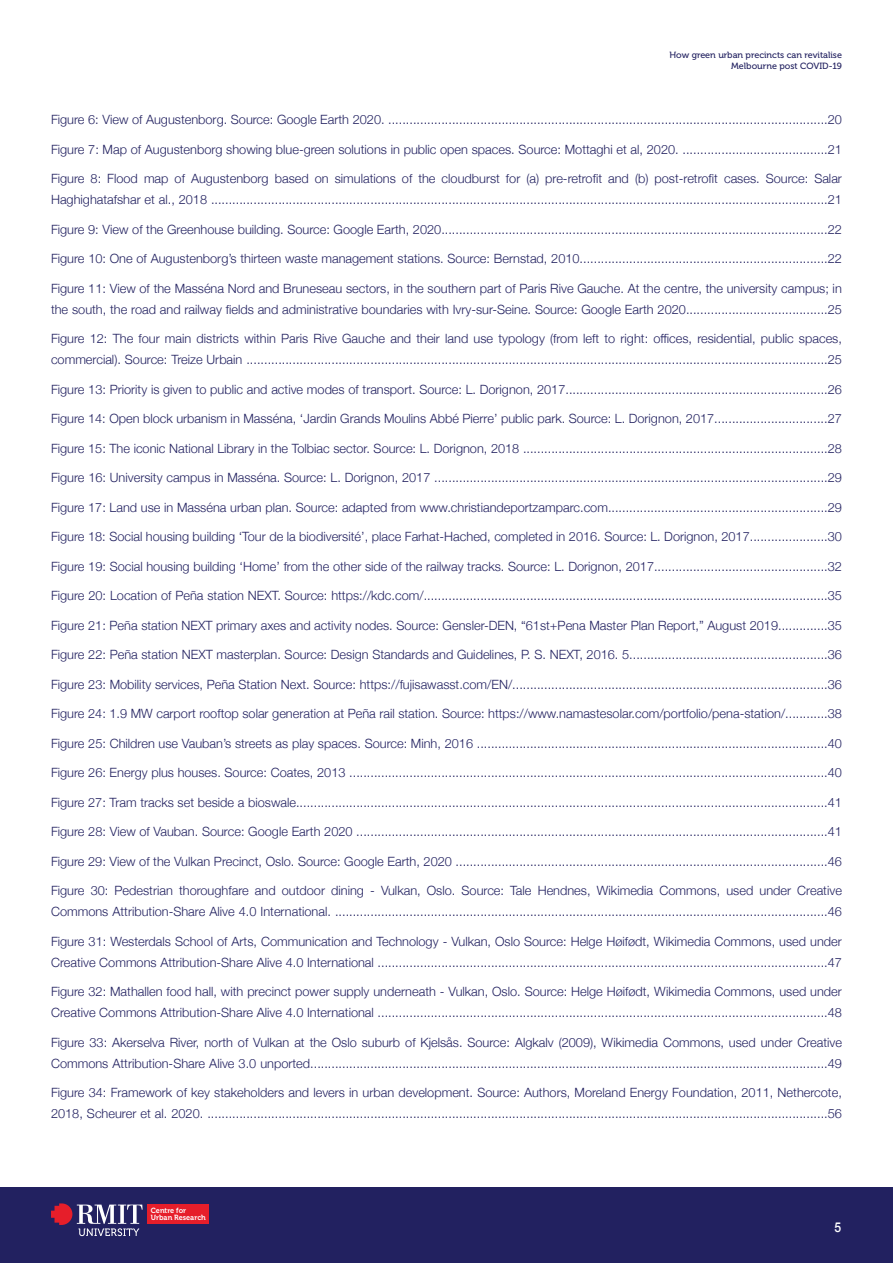
<style>
.page{position:relative;width:893px;height:1263px;background:#fff}
.page>*{position:absolute;margin:0;border:0;box-sizing:border-box;transform-origin:0 0}
.t1{font:500 13.5px "Helvetica Neue";color:#fff;scale:.9 1}
.t2{font:300 12.75px/21px "Helvetica Neue";color:#222160}
.t3{font:9px/10.8px "Museo 500";color:#222160;text-align:right}
.t4{font:7.5px/7.2px "Museo 700";color:#fff}
</style>
<div class="page">
<div style="left:0;top:1187px;width:893px;height:76px;background:#222160"></div>
<svg style="left:51px;top:1203px;width:92px;height:33px"></svg>
<div style="left:147px;top:1205px;width:62px;height:19px;background:#e61e2a"></div>
<p class="t3" style="left:669px;top:49px;width:174px">How green urban precincts can revitalise<br>Melbourne post COVID-19</p>
<p class="t2" style="left:51px;top:108px;width:792px">Figure 6: View of Augustenborg. Source: Google Earth 2020. ............................................................................................................................20</p>
<p class="t2" style="left:51px;top:138px;width:792px">Figure 7: Map of Augustenborg showing blue-green solutions in public open spaces. Source: Mottaghi et al, 2020. .........................................21</p>
<p class="t2" style="left:51px;top:167px;width:792px">Figure 8: Flood map of Augustenborg based on simulations of the cloudburst for (a) pre-retrofit and (b) post-retrofit cases. Source: Salar<br>Haghighatafshar et al., 2018 ..............................................................................................................................................................................21</p>
<p class="t2" style="left:51px;top:218px;width:792px">Figure 9: View of the Greenhouse building. Source: Google Earth, 2020.............................................................................................................22</p>
<p class="t2" style="left:51px;top:247px;width:792px">Figure 10: One of Augustenborg’s thirteen waste management stations. Source: Bernstad, 2010......................................................................22</p>
<p class="t2" style="left:51px;top:277px;width:792px">Figure 11: View of the Masséna Nord and Bruneseau sectors, in the southern part of Paris Rive Gauche. At the centre, the university campus; in the south, the road and railway fields and administrative boundaries with Ivry-sur-Seine. Source: Google Earth 2020........................................25</p>
<p class="t2" style="left:51px;top:327px;width:792px">Figure 12: The four main districts within Paris Rive Gauche and their land use typology (from left to right: offices, residential, public spaces, commercial). Source: Treize Urbain ....................................................................................................................................................................25</p>
<p class="t2" style="left:51px;top:378px;width:792px">Figure 13: Priority is given to public and active modes of transport. Source: L. Dorignon, 2017..........................................................................26</p>
<p class="t2" style="left:51px;top:407px;width:792px">Figure 14: Open block urbanism in Masséna, ‘Jardin Grands Moulins Abbé Pierre’ public park. Source: L. Dorignon, 2017................................27</p>
<p class="t2" style="left:51px;top:437px;width:792px">Figure 15: The iconic National Library in the Tolbiac sector. Source: L. Dorignon, 2018 ......................................................................................28</p>
<p class="t2" style="left:51px;top:466px;width:792px">Figure 16: University campus in Masséna. Source: L. Dorignon, 2017 ...............................................................................................................29</p>
<p class="t2" style="left:51px;top:496px;width:792px">Figure 17: Land use in Masséna urban plan. Source: adapted from www.christiandeportzamparc.com..............................................................29</p>
<p class="t2" style="left:51px;top:525px;width:792px">Figure 18: Social housing building ‘Tour de la biodiversité’, place Farhat-Hached, completed in 2016. Source: L. Dorignon, 2017......................30</p>
<p class="t2" style="left:51px;top:555px;width:792px">Figure 19: Social housing building ‘Home’ from the other side of the railway tracks. Source: L. Dorignon, 2017.................................................32</p>
<p class="t2" style="left:51px;top:584px;width:792px">Figure 20: Location of Peña station NEXT. Source: https://kdc.com/..................................................................................................................35</p>
<p class="t2" style="left:51px;top:614px;width:792px">Figure 21: Peña station NEXT primary axes and activity nodes. Source: Gensler-DEN, “61st+Pena Master Plan Report,” August 2019..............35</p>
<p class="t2" style="left:51px;top:643px;width:792px">Figure 22: Peña station NEXT masterplan. Source: Design Standards and Guidelines, P. S. NEXT, 2016. 5........................................................36</p>
<p class="t2" style="left:51px;top:673px;width:792px">Figure 23: Mobility services, Peña Station Next. Source: https://fujisawasst.com/EN/.........................................................................................36</p>
<p class="t2" style="left:51px;top:702px;width:792px">Figure 24: 1.9 MW carport rooftop solar generation at Peña rail station. Source: https://www.namastesolar.com/portfolio/pena-station/............38</p>
<p class="t2" style="left:51px;top:732px;width:792px">Figure 25: Children use Vauban’s streets as play spaces. Source: Minh, 2016 ...................................................................................................40</p>
<p class="t2" style="left:51px;top:761px;width:792px">Figure 26: Energy plus houses. Source: Coates, 2013 .......................................................................................................................................40</p>
<p class="t2" style="left:51px;top:791px;width:792px">Figure 27: Tram tracks set beside a bioswale......................................................................................................................................................41</p>
<p class="t2" style="left:51px;top:820px;width:792px">Figure 28: View of Vauban. Source: Google Earth 2020 .....................................................................................................................................41</p>
<p class="t2" style="left:51px;top:850px;width:792px">Figure 29: View of the Vulkan Precinct, Oslo. Source: Google Earth, 2020 .........................................................................................................46</p>
<p class="t2" style="left:51px;top:879px;width:792px">Figure 30: Pedestrian thoroughfare and outdoor dining - Vulkan, Oslo. Source: Tale Hendnes, Wikimedia Commons, used under Creative<br>Commons Attribution-Share Alive 4.0 International. ...........................................................................................................................................46</p>
<p class="t2" style="left:51px;top:930px;width:792px">Figure 31: Westerdals School of Arts, Communication and Technology - Vulkan, Oslo Source: Helge Høifødt, Wikimedia Commons, used under<br>Creative Commons Attribution-Share Alive 4.0 International ...............................................................................................................................47</p>
<p class="t2" style="left:51px;top:980px;width:792px">Figure 32: Mathallen food hall, with precinct power supply underneath - Vulkan, Oslo. Source: Helge Høifødt, Wikimedia Commons, used under<br>Creative Commons Attribution-Share Alive 4.0 International ...............................................................................................................................48</p>
<p class="t2" style="left:51px;top:1031px;width:792px">Figure 33: Akerselva River, north of Vulkan at the Oslo suburb of Kjelsås. Source: Algkalv (2009), Wikimedia Commons, used under Creative<br>Commons Attribution-Share Alive 3.0 unported..................................................................................................................................................49</p>
<p class="t2" style="left:51px;top:1081px;width:792px">Figure 34: Framework of key stakeholders and levers in urban development. Source: Authors, Moreland Energy Foundation, 2011, Nethercote,<br>2018, Scheurer et al. 2020. ...............................................................................................................................................................................56</p>
<p class="t4" style="left:151px;top:1207px;width:57px">Centre for<br>Urban Research</p>
<p class="t1" style="left:835px;top:1216px;width:9px">5</p>
</div>
